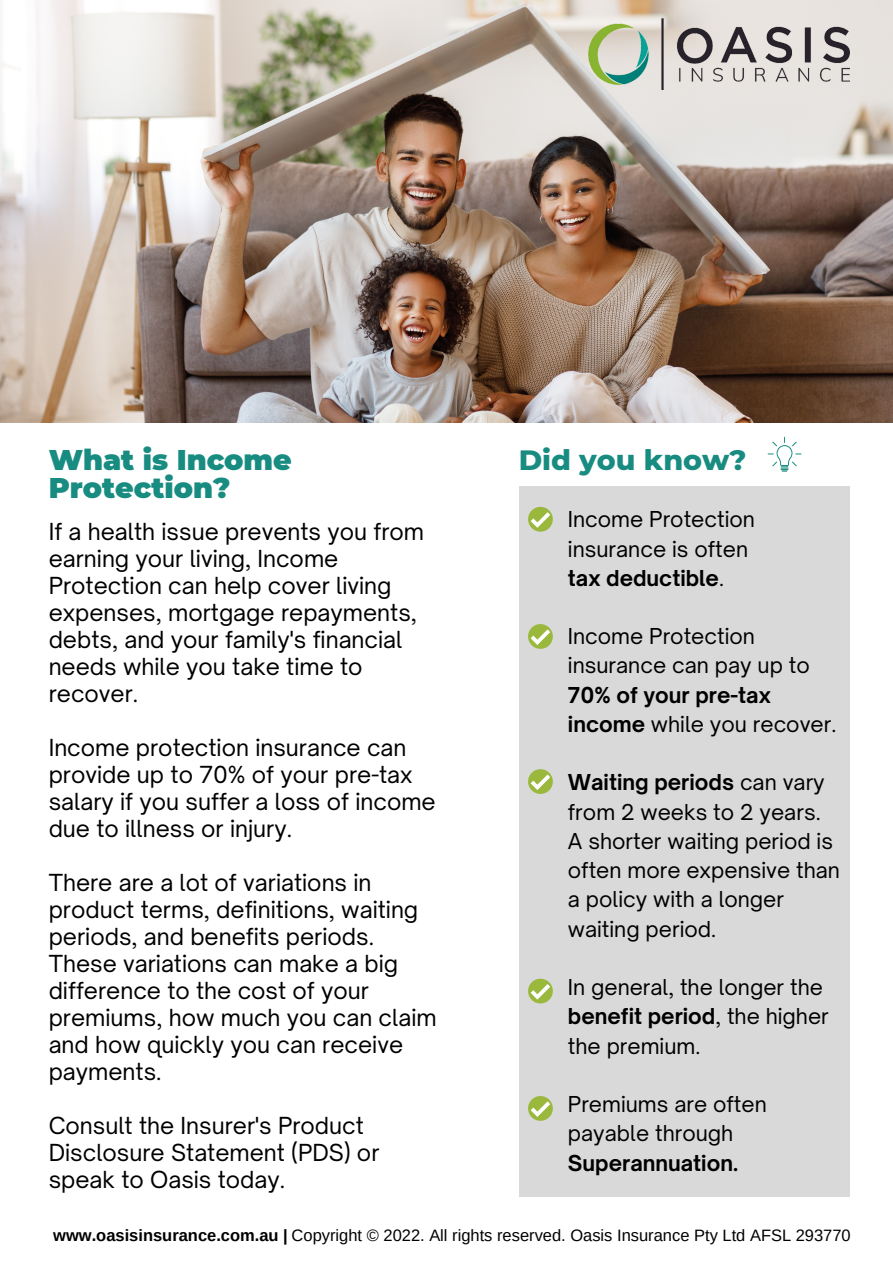
<style>
.page{position:relative;width:893px;height:1264px;background:#fff}
.page>*{position:absolute;margin:0;border:0;box-sizing:border-box;transform-origin:0 0}
.t1{font:900 28.5px/28px "Montserrat";color:#188c81}
.t2{font:800 28.5px "Montserrat";color:#188c81}
.t3{font:22.5px/27px "Open Sauce One";color:#000}
.t4{font:21px/29.2px "Open Sauce One";color:#000}
.t5{font:700 21px/29.2px "Open Sauce One";color:#000}
.t6{font:16.5px "Arimo";color:#000}
.s1{font-weight:700}
.s2{font-weight:400}
</style>
<div class="page">
<img style="left:0;top:0;width:892px;height:422px">
<div style="left:518px;top:485px;width:331px;height:711px;background:#d9d9d9"></div>
<svg style="left:528px;top:507px;width:24px;height:24px"></svg>
<svg style="left:528px;top:624px;width:24px;height:25px"></svg>
<svg style="left:528px;top:769px;width:24px;height:25px"></svg>
<svg style="left:528px;top:978px;width:24px;height:25px"></svg>
<svg style="left:528px;top:1096px;width:24px;height:24px"></svg>
<svg style="left:767px;top:437px;width:34px;height:34px"></svg>
<img style="left:586px;top:19px;width:263px;height:71px">
<p class="t1" style="left:49px;top:446px;width:245px">What is Income<br>Protection?</p>
<p class="t3" style="left:49px;top:518px;width:377px">If a health issue prevents you from earning your living, Income<br>Protection can help cover living expenses, mortgage repayments, debts, and your family's financial needs while you take time to recover.</p>
<p class="t3" style="left:49px;top:734px;width:388px">Income protection insurance can provide up to 70% of your pre-tax salary if you suffer a loss of income due to illness or injury.</p>
<p class="t3" style="left:49px;top:869px;width:389px">There are a lot of variations in product terms, definitions, waiting periods, and benefits periods.<br>These variations can make a big difference to the cost of your premiums, how much you can claim and how quickly you can receive payments.</p>
<p class="t3" style="left:49px;top:1111px;width:332px">Consult the Insurer's Product<br>Disclosure Statement (PDS) or speak to Oasis today.</p>
<p class="t2" style="left:518px;top:443px;width:229px">Did you know?</p>
<p class="t4" style="left:568px;top:504px;width:188px">Income Protection insurance is often <span class="s1">tax deductible</span>.</p>
<p class="t4" style="left:568px;top:621px;width:243px">Income Protection insurance can pay up to</p>
<p class="t5" style="left:568px;top:680px;width:270px">70% of your pre-tax income <span class="s2">while you recover.</span></p>
<p class="t4" style="left:568px;top:767px;width:273px"><span class="s1">Waiting periods</span> can vary from 2 weeks to 2 years.<br>A shorter waiting period is often more expensive than a policy with a longer waiting period.</p>
<p class="t4" style="left:568px;top:972px;width:262px">In general, the longer the <span class="s1">benefit period</span>, the higher the premium.</p>
<p class="t4" style="left:568px;top:1089px;width:200px">Premiums are often payable through</p>
<p class="t5" style="left:568px;top:1147px;width:172px">Superannuation.</p>
<p class="t6" style="left:53px;top:1225px;width:799px"><span class="s1">www.oasisinsurance.com.au |</span> Copyright © 2022. All rights reserved. Oasis Insurance Pty Ltd AFSL 293770</p>
</div>
